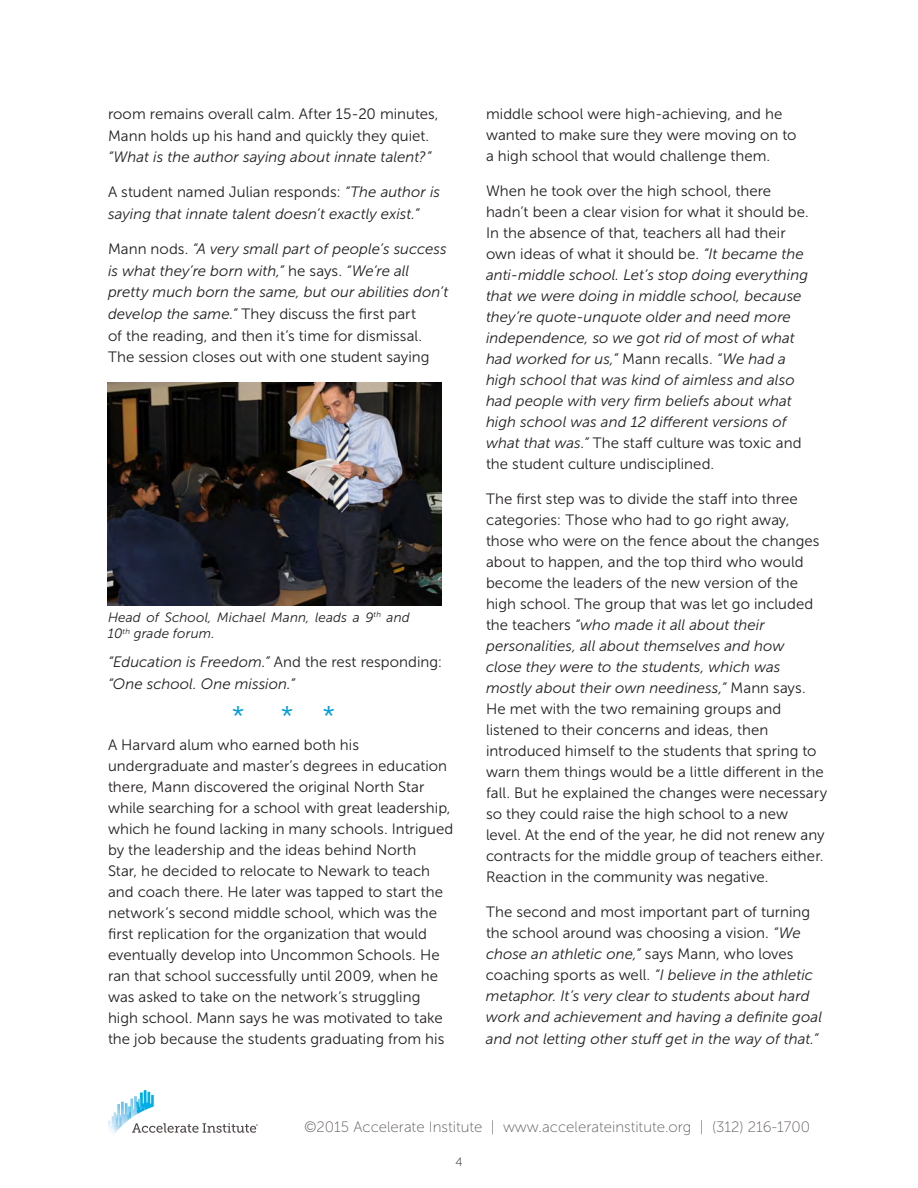
<style>
.page{position:relative;width:918px;height:1188px;background:#fff}
.page>*{position:absolute;margin:0;border:0;box-sizing:border-box;transform-origin:0 0}
.t1{font:27px "Museo Sans 300";color:#009ddc}
.t2{font:15px/21px "Museo Sans 300";letter-spacing:.005em;color:#231f20}
.t3{font:italic 15px/21px "Museo Sans 300";color:#231f20}
.t4{font:15px "Museo Sans 100";color:#615c59}
.t5{font:italic 13.5px/16.5px "Museo Sans 300";letter-spacing:.01em;color:#231f20}
.t6{font:12px "Museo Sans 100";color:#231f20}
.s1{font-style:italic}
.s2{font-style:normal}
</style>
<div class="page">
<svg style="left:108px;top:1090px;width:150px;height:44px"></svg>
<img style="left:108px;top:383px;width:334px;height:222px">
<p class="t2" style="left:108px;top:104px;width:332px">room remains overall calm. After 15-20 minutes,<br>Mann holds up his hand and quickly they quiet. <span class="s1">“What is the author saying about innate talent?”</span></p>
<p class="t3" style="left:108px;top:181px;width:334px;line-height:21.8px"><span class="s2">A student named Julian responds:</span> “The author is saying that innate talent doesn’t exactly exist.”</p>
<p class="t3" style="left:108px;top:238px;width:342px;line-height:21.6px"><span class="s2">Mann nods.</span> “A very small part of people’s success is what they’re born with,” <span class="s2">he says.</span> “We’re all pretty much born the same, but our abilities don’t develop the same.” <span class="s2">They discuss the first part<br>of the reading, and then it’s time for dismissal.<br>The session closes out with one student saying</span></p>
<p class="t5" style="left:108px;top:609px;width:303px">Head of School, Michael Mann, leads a 9<sup>th</sup> and<br>10<sup>th</sup> grade forum.</p>
<p class="t3" style="left:108px;top:651px;width:336px;line-height:21.8px">“Education is Freedom.” <span class="s2">And the rest responding: </span>“One school. One mission.”</p>
<p class="t1" style="left:232px;top:702px;width:105px">* * *</p>
<p class="t2" style="left:108px;top:734px;width:347px">A Harvard alum who earned both his undergraduate and master’s degrees in education there, Mann discovered the original North Star while searching for a school with great leadership, which he found lacking in many schools. Intrigued by the leadership and the ideas behind North<br>Star, he decided to relocate to Newark to teach and coach there. He later was tapped to start the network’s second middle school, which was the first replication for the organization that would eventually develop into Uncommon Schools. He ran that school successfully until 2009, when he was asked to take on the network’s struggling high school. Mann says he was motivated to take the job because the students graduating from his</p>
<p class="t2" style="left:486px;top:104px;width:312px">middle school were high-achieving, and he wanted to make sure they were moving on to a high school that would challenge them.</p>
<p class="t3" style="left:486px;top:181px;width:324px"><span class="s2">When he took over the high school, there hadn’t been a clear vision for what it should be.<br>In the absence of that, teachers all had their own ideas of what it should be.</span> “It became the anti-middle school. Let’s stop doing everything that we were doing in middle school, because they’re quote-unquote older and need more independence, so we got rid of most of what had worked for us,” <span class="s2">Mann recalls.</span> “We had a high school that was kind of aimless and also had people with very firm beliefs about what high school was and 12 different versions of what that was.” <span class="s2">The staff culture was toxic and the student culture undisciplined.</span></p>
<p class="t2" style="left:486px;top:489px;width:343px">The first step was to divide the staff into three categories: Those who had to go right away, those who were on the fence about the changes about to happen, and the top third who would become the leaders of the new version of the high school. The group that was let go included the teachers <span class="s1">“who made it all about their personalities, all about themselves and how<br>close they were to the students, which was mostly about their own neediness,”</span> Mann says.<br>He met with the two remaining groups and listened to their concerns and ideas, then introduced himself to the students that spring to warn them things would be a little different in the fall. But he explained the changes were necessary so they could raise the high school to a new<br>level. At the end of the year, he did not renew any contracts for the middle group of teachers either.<br>Reaction in the community was negative.</p>
<p class="t3" style="left:486px;top:902px;width:338px"><span class="s2">The second and most important part of turning the school around was choosing a vision.</span> “We chose an athletic one,” <span class="s2">says Mann, who loves coaching sports as well.</span> “I believe in the athletic metaphor. It’s very clear to students about hard work and achievement and having a definite goal and not letting other stuff get in the way of that.”</p>
<p class="t4" style="left:304px;top:1119px;width:507px">©2015 Accelerate Institute | www.accelerateinstitute.org | (312) 216-1700</p>
<p class="t6" style="left:455px;top:1156px;width:9px">4</p>
</div>
